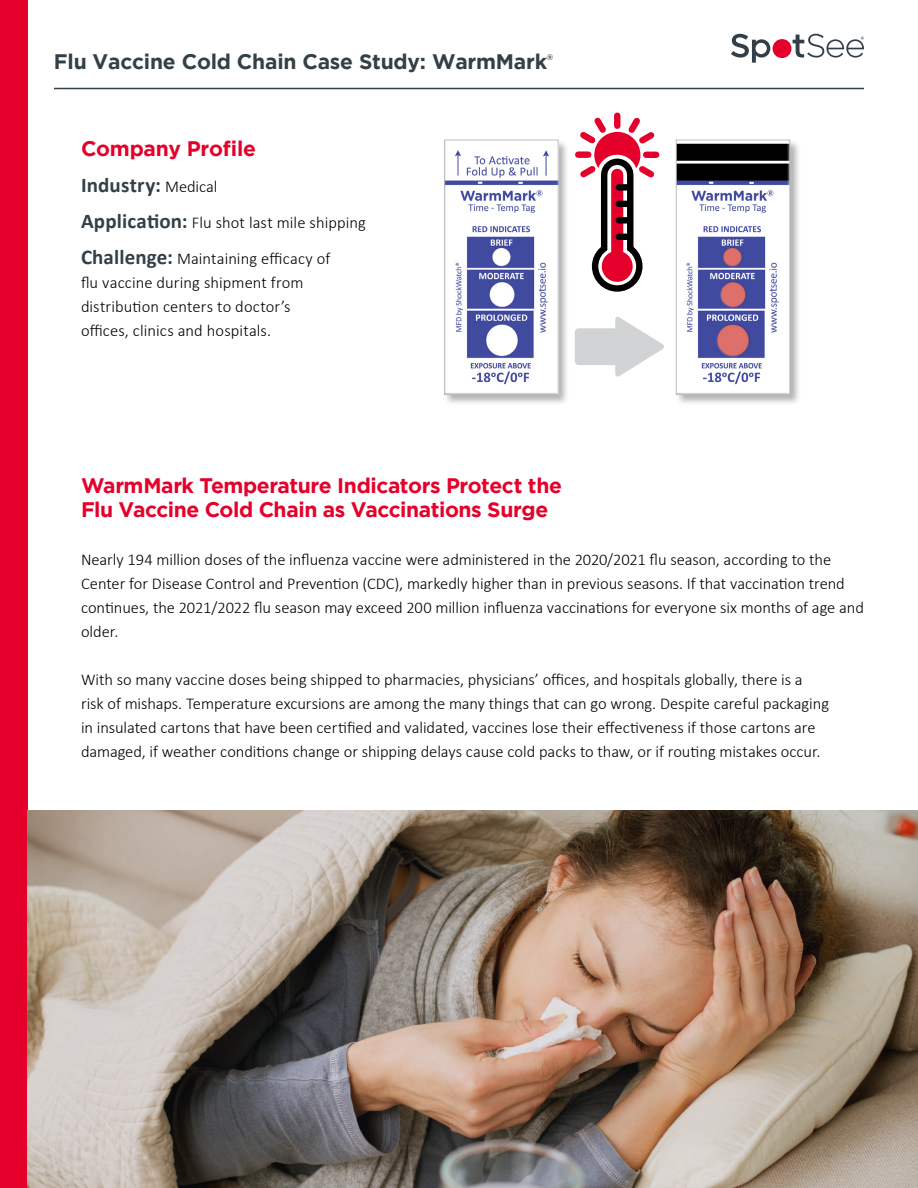
<style>
.page{position:relative;width:918px;height:1188px;background:#fff}
.page>*{position:absolute;margin:0;border:0;box-sizing:border-box;transform-origin:0 0}
.t1{font:700 21px/24px "Gotham";letter-spacing:-.02em;color:#e4002b}
.t2{font:700 21px "Gotham";letter-spacing:-.01em;color:#334047}
.t3{font:700 21px "Calibri";letter-spacing:.01em;color:#334047}
.t4{font:300 16.5px/24px "Calibri";letter-spacing:-.005em;color:#000}
.t5{font:700 7.8px "Gotham";color:#334047}
.s1{font-weight:300;font-size:16.5px;color:#000}
.s2{font-weight:700;font-size:21px;color:#334047}
</style>
<div class="page">
<hr style="left:54px;top:88px;width:810px;height:1px;background:#334047">
<div style="left:0;top:0;width:28px;height:1188px;background:#e4002b"></div>
<div style="left:773px;top:39px;width:18px;height:19px;background:#e4002b;border-radius:9px"></div>
<svg style="left:731px;top:34px;width:39px;height:29px"></svg>
<svg style="left:793px;top:34px;width:71px;height:24px"></svg>
<svg style="left:594px;top:132px;width:46px;height:46px"></svg>
<div style="left:614px;top:116px;width:6px;height:10px;background:#e4002b"></div>
<svg style="left:623px;top:117px;width:32px;height:32px"></svg>
<div style="left:646px;top:152px;width:10px;height:6px;background:#e4002b"></div>
<svg style="left:633px;top:160px;width:22px;height:18px"></svg>
<svg style="left:580px;top:117px;width:31px;height:32px"></svg>
<div style="left:578px;top:151px;width:10px;height:7px;background:#e4002b"></div>
<svg style="left:580px;top:160px;width:21px;height:18px"></svg>
<svg style="left:597px;top:175px;width:40px;height:76px"></svg>
<div style="left:601px;top:175px;width:32px;height:84px;background:#000"></div>
<svg style="left:592px;top:241px;width:51px;height:51px"></svg>
<div style="left:607px;top:175px;width:20px;height:84px;background:#fff"></div>
<svg style="left:598px;top:247px;width:38px;height:38px"></svg>
<div style="left:602px;top:251px;width:31px;height:31px;background:#e4002b;border-radius:50%"></div>
<div style="left:611px;top:175px;width:12px;height:84px;background:#e4002b"></div>
<div style="left:619px;top:184px;width:10px;height:7px;background:#000"></div>
<div style="left:619px;top:201px;width:10px;height:6px;background:#000"></div>
<div style="left:619px;top:217px;width:10px;height:7px;background:#000"></div>
<div style="left:619px;top:234px;width:10px;height:6px;background:#000"></div>
<svg style="left:575px;top:317px;width:89px;height:60px"></svg>
<div style="left:443px;top:139px;width:126px;height:266px;background:#000;opacity:.3"></div>
<img style="left:446px;top:142px;width:110px;height:250px">
<div style="left:444px;top:140px;width:114px;height:254px;border:1px solid #bcbec0"></div>
<div style="left:675px;top:139px;width:126px;height:266px;background:#000;opacity:.3"></div>
<img style="left:678px;top:142px;width:110px;height:250px">
<div style="left:676px;top:140px;width:114px;height:254px;border:1px solid #bcbec0"></div>
<img style="left:27px;top:810px;width:891px;height:378px">
<p class="t2" style="left:54px;top:50px;width:495px">Flu Vaccine Cold Chain Case Study: WarmMark</p>
<p class="t5" style="left:547px;top:53px;width:8px">®</p>
<p class="t1" style="left:81px;top:136px;width:177px">Company Profile</p>
<p class="t3" style="left:81px;top:170px;width:138px">Industry: <span class="s1">Medical</span></p>
<p class="t4" style="left:81px;top:205px;width:286px;line-height:36px"><span class="s2">Application:</span> Flu shot last mile shipping<br><span class="s2">Challenge:</span> Maintaining efficacy of</p>
<p class="t4" style="left:81px;top:271px;width:224px">flu vaccine during shipment from distribution centers to doctor’s offices, clinics and hospitals.</p>
<p class="t1" style="left:81px;top:473px;width:483px">WarmMark Temperature Indicators Protect the<br>Flu Vaccine Cold Chain as Vaccinations Surge</p>
<p class="t4" style="left:81px;top:547px;width:784px">Nearly 194 million doses of the influenza vaccine were administered in the 2020/2021 flu season, according to the Center for Disease Control and Prevention (CDC), markedly higher than in previous seasons. If that vaccination trend continues, the 2021/2022 flu season may exceed 200 million influenza vaccinations for everyone six months of age and older.</p>
<p class="t4" style="left:81px;top:667px;width:750px">With so many vaccine doses being shipped to pharmacies, physicians’ offices, and hospitals globally, there is a risk of mishaps. Temperature excursions are among the many things that can go wrong. Despite careful packaging in insulated cartons that have been certified and validated, vaccines lose their effectiveness if those cartons are damaged, if weather conditions change or shipping delays cause cold packs to thaw, or if routing mistakes occur.</p>
</div>
